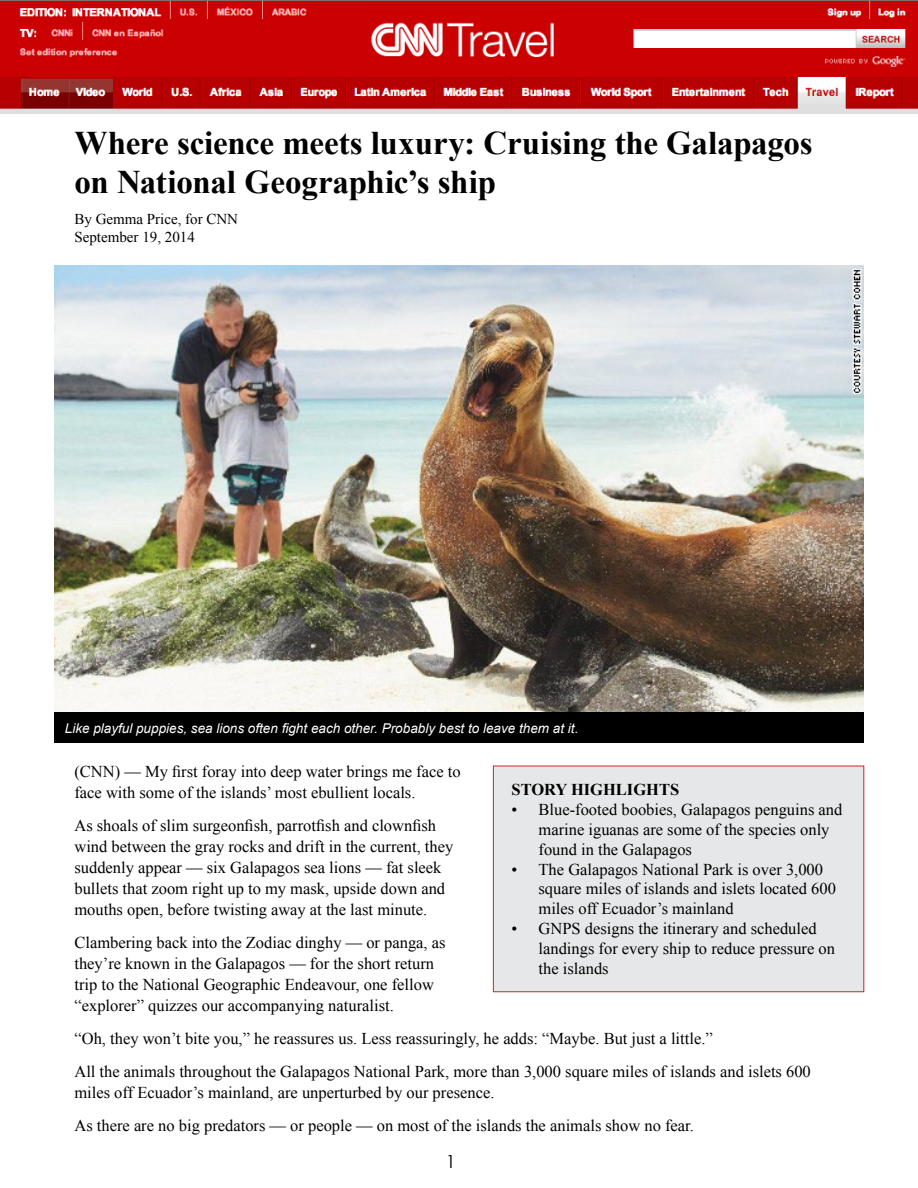
<style>
.page{position:relative;width:918px;height:1188px;background:#fff}
.page>*{position:absolute;margin:0;border:0;box-sizing:border-box;transform-origin:0 0}
.t1{font:700 33px/39px "Times New Roman";letter-spacing:-.005em;color:#000}
.t2{font:18px "Century Gothic";color:#000}
.t3{font:16.5px/21px "Times New Roman";color:#000}
.t4{font:700 16.5px "Times New Roman";color:#000}
.t5{font:15px/18px "Times New Roman";color:#000}
.t6{font:italic 13.5px "Arial";color:#fff}
</style>
<div class="page">
<img style="left:0;top:0;width:918px;height:113px">
<img style="left:54px;top:265px;width:810px;height:447px">
<div style="left:493px;top:766px;width:371px;height:226px;background:#e6e7e8"></div>
<div style="left:493px;top:766px;width:371px;height:226px;border:1px solid #d2232a"></div>
<div style="left:54px;top:712px;width:810px;height:31px;background:#000"></div>
<h1 class="t1" style="left:74px;top:122px;width:740px">Where science meets luxury: Cruising the Galapagos on National Geographic’s ship</h1>
<p class="t5" style="left:74px;top:210px;width:165px">By Gemma Price, for CNN<br>September 19, 2014</p>
<p class="t6" style="left:65px;top:719px;width:515px">Like playful puppies, sea lions often fight each other. Probably best to leave them at it.</p>
<p class="t3" style="left:74px;top:761px;width:388px">(CNN) — My first foray into deep water brings me face to face with some of the islands’ most ebullient locals.</p>
<p class="t3" style="left:74px;top:815px;width:380px">As shoals of slim surgeonfish, parrotfish and clownfish wind between the gray rocks and drift in the current, they suddenly appear — six Galapagos sea lions — fat sleek bullets that zoom right up to my mask, upside down and mouths open, before twisting away at the last minute.</p>
<p class="t3" style="left:74px;top:932px;width:373px">Clambering back into the Zodiac dinghy — or panga, as they’re known in the Galapagos — for the short return trip to the National Geographic Endeavour, one fellow “explorer” quizzes our accompanying naturalist.</p>
<p class="t3" style="left:74px;top:1022px;width:738px;line-height:33px">“Oh, they won’t bite you,” he reassures us. Less reassuringly, he adds: “Maybe. But just a little.”<br>All the animals throughout the Galapagos National Park, more than 3,000 square miles of islands and islets 600</p>
<p class="t3" style="left:74px;top:1076px;width:621px;line-height:33px">miles off Ecuador’s mainland, are unperturbed by our presence.<br>As there are no big predators — or people — on most of the islands the animals show no fear.</p>
<p class="t4" style="left:512px;top:778px;width:169px">STORY HIGHLIGHTS</p>
<p class="t3" style="left:539px;top:799px;width:305px;line-height:19.8px;text-indent:-27px">• Blue-footed boobies, Galapagos penguins and marine iguanas are some of the species only found in the Galapagos</p>
<p class="t3" style="left:539px;top:859px;width:299px;line-height:19.8px;text-indent:-27px">• The Galapagos National Park is over 3,000 square miles of islands and islets located 600 miles off Ecuador’s mainland</p>
<p class="t3" style="left:539px;top:918px;width:298px;line-height:19.8px;text-indent:-27px">• GNPS designs the itinerary and scheduled landings for every ship to reduce pressure on the islands</p>
<p class="t2" style="left:446px;top:1149px;width:11px">1</p>
</div>
